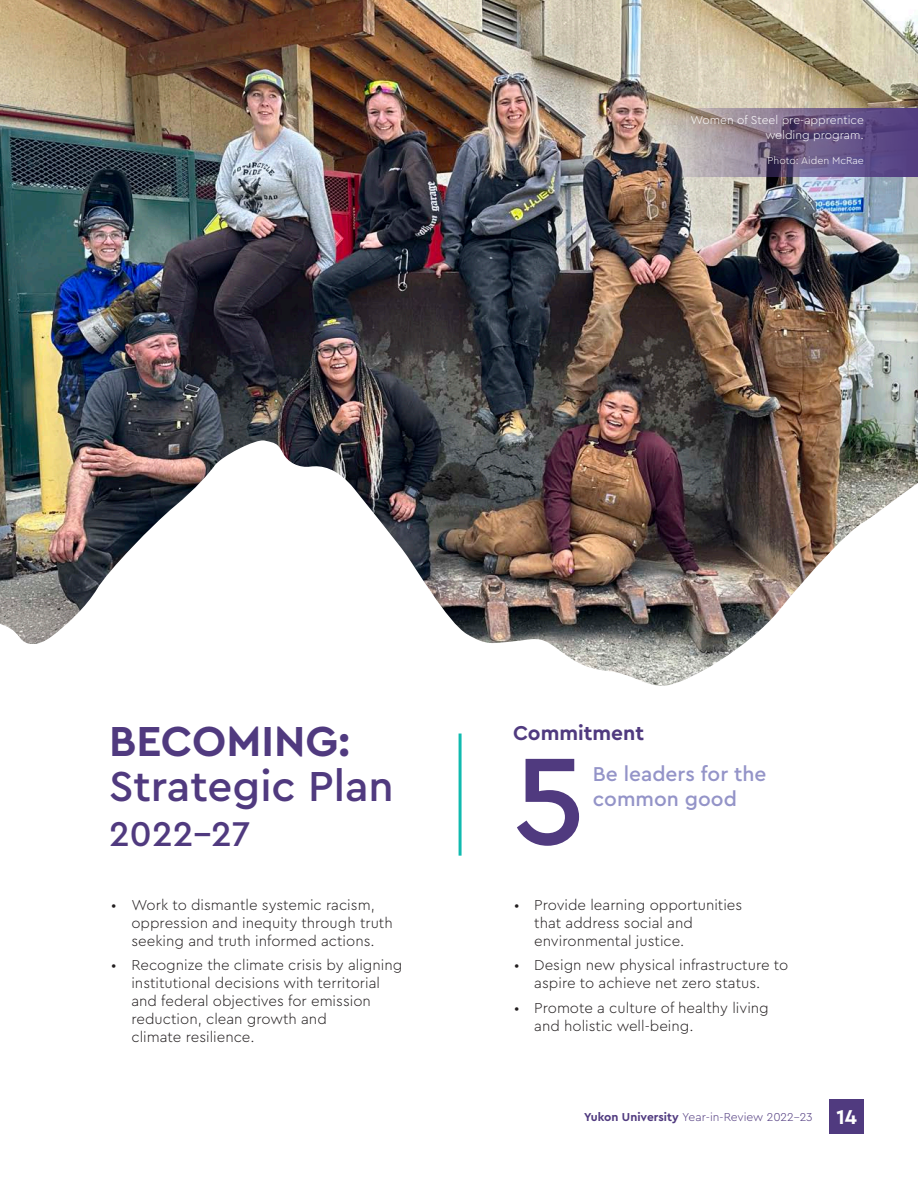
<style>
.page{position:relative;width:918px;height:1188px;background:#fff}
.page>*{position:absolute;margin:0;border:0;box-sizing:border-box;transform-origin:0 0}
.t1{font:500 129.6px "Cera Pro";color:#503a7f}
.t2{font:500 43.95px/45px "Cera Pro";color:#503a7f}
.t3{font:500 36px "Cera Pro";color:#503a7f}
.t4{font:500 21px/25.2px "Cera Pro";color:#9494c8}
.t5{font:700 21px "Cera Pro";color:#503a7f}
.t6{font:700 21px "Cera Pro";color:#fff}
.t7{font:300 15px/18px "Cera Pro";color:#231f20}
.t8{font:300 12px/14.4px "Cera Pro";color:#fff;text-align:right}
.t9{font:300 12px "Cera Pro";color:#503a7f}
.t10{font:300 10.5px "Cera Pro";color:#fff}
.s1{font-weight:700}
</style>
<div class="page">
<img style="left:0;top:0;width:918px;height:438px">
<img style="left:0;top:438px;width:918px;height:418px">
<div style="left:829px;top:1099px;width:35px;height:35px;background:#503a7f"></div>
<hr style="left:459px;top:734px;width:3px;height:122px;background:#10baaf">
<img style="left:578px;top:108px;width:340px;height:68px">
<p class="t8" style="left:690px;top:112px;width:175px">Women of Steel pre-apprentice welding program.</p>
<p class="t10" style="left:768px;top:153px;width:98px">Photo: Aiden McRae</p>
<p class="t2" style="left:109px;top:717px;width:286px"><span class="s1">BECOMING:<br></span>Strategic Plan</p>
<p class="t3" style="left:109px;top:810px;width:143px">2022-27</p>
<p class="t7" style="left:131px;top:895px;width:263px;text-indent:-20px">• Work to dismantle systemic racism, oppression and inequity through truth seeking and truth informed actions.</p>
<p class="t7" style="left:131px;top:956px;width:273px;text-indent:-20px">• Recognize the climate crisis by aligning institutional decisions with territorial and federal objectives for emission reduction, clean growth and<br>climate resilience.</p>
<p class="t5" style="left:513px;top:719px;width:133px">Commitment</p>
<p class="t1" style="left:513px;top:715px;width:74px">5</p>
<p class="t4" style="left:593px;top:760px;width:175px">Be leaders for the common good</p>
<p class="t7" style="left:534px;top:895px;width:210px;text-indent:-20px">• Provide learning opportunities that address social and environmental justice.</p>
<p class="t7" style="left:514px;top:956px;width:276px;text-align:center">• Design new physical infrastructure to aspire to achieve net zero status.</p>
<p class="t7" style="left:534px;top:999px;width:236px;text-indent:-20px">• Promote a culture of healthy living and holistic well-being.</p>
<p class="t9" style="left:584px;top:1109px;width:230px"><span class="s1">Yukon University</span> Year-in-Review 2022-23</p>
<p class="t6" style="left:836px;top:1103px;width:22px">14</p>
</div>
